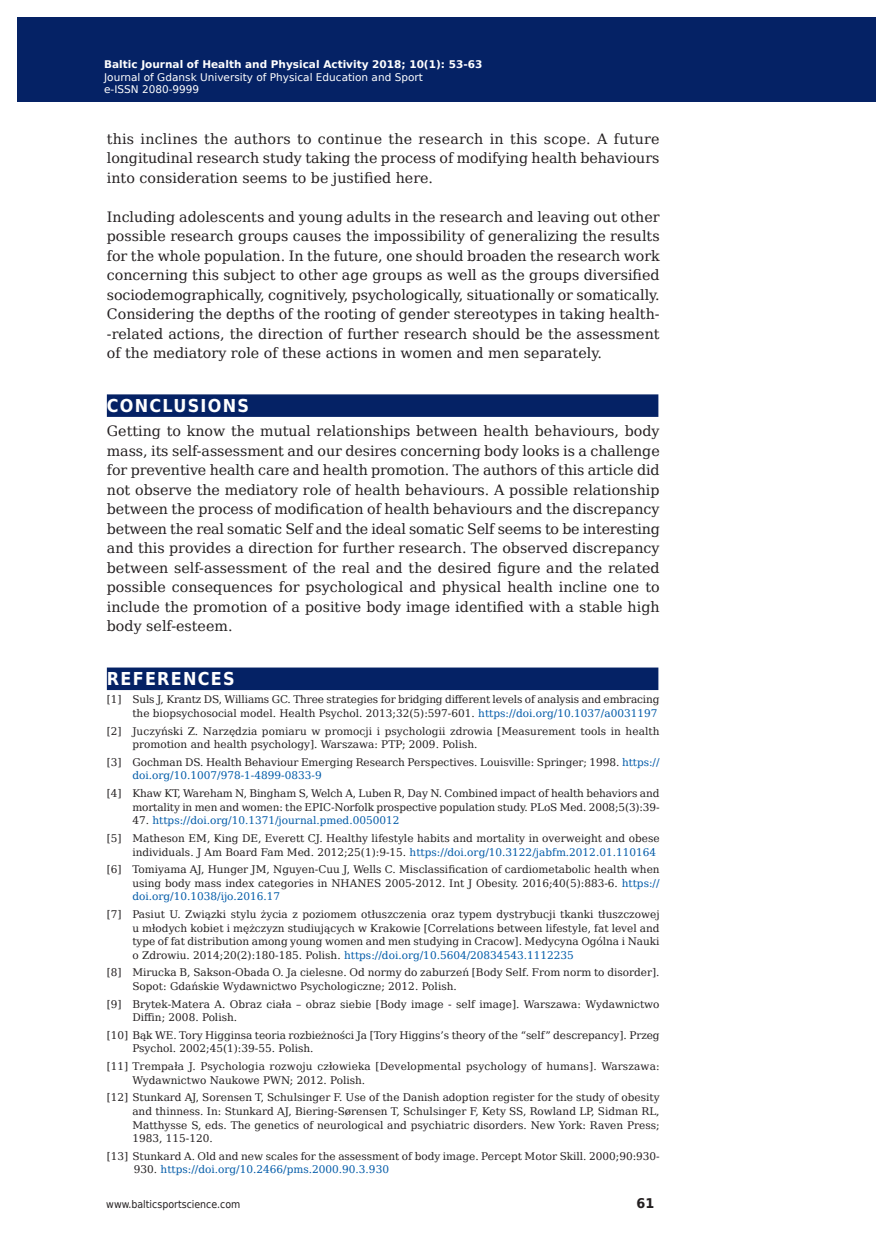
<style>
.page{position:relative;width:893px;height:1255px;background:#fff}
.page>*{position:absolute;margin:0;border:0;box-sizing:border-box;transform-origin:0 0}
.t1{font:700 17.85px "DejaVu Sans Condensed";letter-spacing:.07em;color:#fff}
.t2{font:14.25px/19.5px "DejaVu Serif";color:#231f20;text-align:justify}
.t3{font:700 13.35px "DejaVu Sans";color:#231f20;scale:.96 1}
.t4{font:10.5px/13.5px "DejaVu Serif";color:#231f20}
.t5{font:10.5px/12.6px "DejaVu Sans";color:#fff}
.t6{font:700 10.5px "DejaVu Sans";color:#fff}
.t7{font:10.5px "DejaVu Sans Condensed";color:#231f20}
.s1{color:#015aa8}
</style>
<div class="page">
<div style="left:107px;top:394px;width:551px;height:23px;background:#052265"></div>
<div style="left:107px;top:667px;width:551px;height:23px;background:#052265"></div>
<div style="left:19px;top:17px;width:855px;height:85px;background:#052265"></div>
<p class="t6" style="left:108px;top:55px;width:358px">Baltic Journal of Health and Physical Activity 2014; 1(1): 1-4</p>
<p class="t5" style="left:108px;top:70px;width:320px">Journal of Gdansk University of Physical Education and Sport e-ISSN 2080-9999</p>
<h2 class="t2" style="left:107px;top:128px;width:554px">this inclines the authors to continue the research in this scope. A future longitudinal research study taking the process of modifying health behaviours into consideration seems to be justified here.</h2>
<p class="t2" style="left:107px;top:206px;width:554px">Including adolescents and young adults in the research and leaving out other possible research groups causes the impossibility of generalizing the results for the whole population. In the future, one should broaden the research work concerning this subject to other age groups as well as the groups diversified sociodemographically, cognitively, psychologically, situationally or somatically.<br>Considering the depths of the rooting of gender stereotypes in taking health--related actions, the direction of further research should be the assessment of the mediatory role of these actions in women and men separately.</p>
<h1 class="t1" style="left:107px;top:391px;width:144px">CONCLUSIONS</h1>
<p class="t2" style="left:107px;top:421px;width:554px">Getting to know the mutual relationships between health behaviours, body mass, its self-assessment and our desires concerning body looks is a challenge for preventive health care and health promotion. The authors of this article did not observe the mediatory role of health behaviours. A possible relationship between the process of modification of health behaviours and the discrepancy between the real somatic Self and the ideal somatic Self seems to be interesting and this provides a direction for further research. The observed discrepancy between self-assessment of the real and the desired figure and the related possible consequences for psychological and physical health incline one to include the promotion of a positive body image identified with a stable high body self-esteem.</p>
<h1 class="t1" style="left:107px;top:664px;width:129px">REFERENCES</h1>
<p class="t4" style="left:107px;top:692px;width:554px;text-align:right">[1] Suls J, Krantz DS, Williams GC. Three strategies for bridging different levels of analysis and embracing the biopsychosocial model. Health Psychol. 2013;32(5):597-601. <span class="s1">https://doi.org/10.1037/a0031197</span></p>
<p class="t4" style="left:132px;top:724px;width:529px;text-indent:-26px">[2] Juczyński Z. Narzędzia pomiaru w promocji i psychologii zdrowia [Measurement tools in health promotion and health psychology]. Warszawa: PTP; 2009. Polish.</p>
<p class="t4" style="left:132px;top:755px;width:529px;text-indent:-26px">[3] Gochman DS. Health Behaviour Emerging Research Perspectives. Louisville: Springer; 1998. <span class="s1">https:// doi.org/10.1007/978-1-4899-0833-9</span></p>
<p class="t4" style="left:107px;top:786px;width:554px;text-align:right">[4] Khaw KT, Wareham N, Bingham S, Welch A, Luben R, Day N. Combined impact of health behaviors and mortality in men and women: the EPIC-Norfolk prospective population study. PLoS Med. 2008;5(3):39-</p>
<p class="t4" style="left:107px;top:811px;width:554px;line-height:17.7px;text-indent:26px">47. <span class="s1">https://doi.org/10.1371/journal.pmed.0050012<br></span>[5] Matheson EM, King DE, Everett CJ. Healthy lifestyle habits and mortality in overweight and obese</p>
<p class="t4" style="left:107px;top:842px;width:554px;line-height:17.7px;text-indent:26px">individuals. J Am Board Fam Med. 2012;25(1):9-15. <span class="s1">https://doi.org/10.3122/jabfm.2012.01.110164 </span>[6] Tomiyama AJ, Hunger JM, Nguyen-Cuu J, Wells C. Misclassification of cardiometabolic health when</p>
<p class="t4" style="left:132px;top:876px;width:529px">using body mass index categories in NHANES 2005-2012. Int J Obesity. 2016;40(5):883-6. <span class="s1">https:// doi.org/10.1038/ijo.2016.17</span></p>
<p class="t4" style="left:132px;top:907px;width:529px;text-align:justify;text-indent:-26px">[7] Pasiut U. Związki stylu życia z poziomem otłuszczenia oraz typem dystrybucji tkanki tłuszczowej u młodych kobiet i mężczyzn studiujących w Krakowie [Correlations between lifestyle, fat level and type of fat distribution among young women and men studying in Cracow]. Medycyna Ogólna i Nauki o Zdrowiu. 2014;20(2):180-185. Polish. <span class="s1">https://doi.org/10.5604/20834543.1112235</span></p>
<p class="t4" style="left:132px;top:965px;width:529px;text-indent:-26px">[8] Mirucka B, Sakson-Obada O. Ja cielesne. Od normy do zaburzeń [Body Self. From norm to disorder].<br>Sopot: Gdańskie Wydawnictwo Psychologiczne; 2012. Polish.</p>
<p class="t4" style="left:132px;top:996px;width:529px;text-indent:-26px">[9] Brytek-Matera A. Obraz ciała – obraz siebie [Body image - self image]. Warszawa: Wydawnictwo<br>Diffin; 2008. Polish.</p>
<p class="t4" style="left:132px;top:1028px;width:529px;text-indent:-26px">[10] Bąk WE. Tory Higginsa teoria rozbieżności Ja [Tory Higgins’s theory of the “self” descrepancy]. Przeg<br>Psychol. 2002;45(1):39-55. Polish.</p>
<p class="t4" style="left:132px;top:1059px;width:529px;text-indent:-26px">[11] Trempała J. Psychologia rozwoju człowieka [Developmental psychology of humans]. Warszawa:<br>Wydawnictwo Naukowe PWN; 2012. Polish.</p>
<p class="t4" style="left:132px;top:1090px;width:529px;text-align:justify;text-indent:-26px">[12] Stunkard AJ, Sorensen T, Schulsinger F. Use of the Danish adoption register for the study of obesity and thinness. In: Stunkard AJ, Biering-Sørensen T, Schulsinger F, Kety SS, Rowland LP, Sidman RL, Matthysse S, eds. The genetics of neurological and psychiatric disorders. New York: Raven Press; 1983, 115-120.</p>
<p class="t4" style="left:134px;top:1148px;width:527px;text-indent:-27px">[13] Stunkard A. Old and new scales for the assessment of body image. Percept Motor Skill. 2000;90:930-<br>930. <span class="s1">https://doi.org/10.2466/pms.2000.90.3.930</span></p>
<p class="t6" style="left:104px;top:56px;width:380px">Baltic Journal of Health and Physical Activity 2018; 10(1): 53-63</p>
<p class="t5" style="left:104px;top:70px;width:320px">Journal of Gdansk University of Physical Education and Sport e-ISSN 2080-9999</p>
<p class="t7" style="left:106px;top:1195px;width:136px">www.balticsportscience.com</p>
<p class="t3" style="left:636px;top:1192px;width:20px">61</p>
</div>
